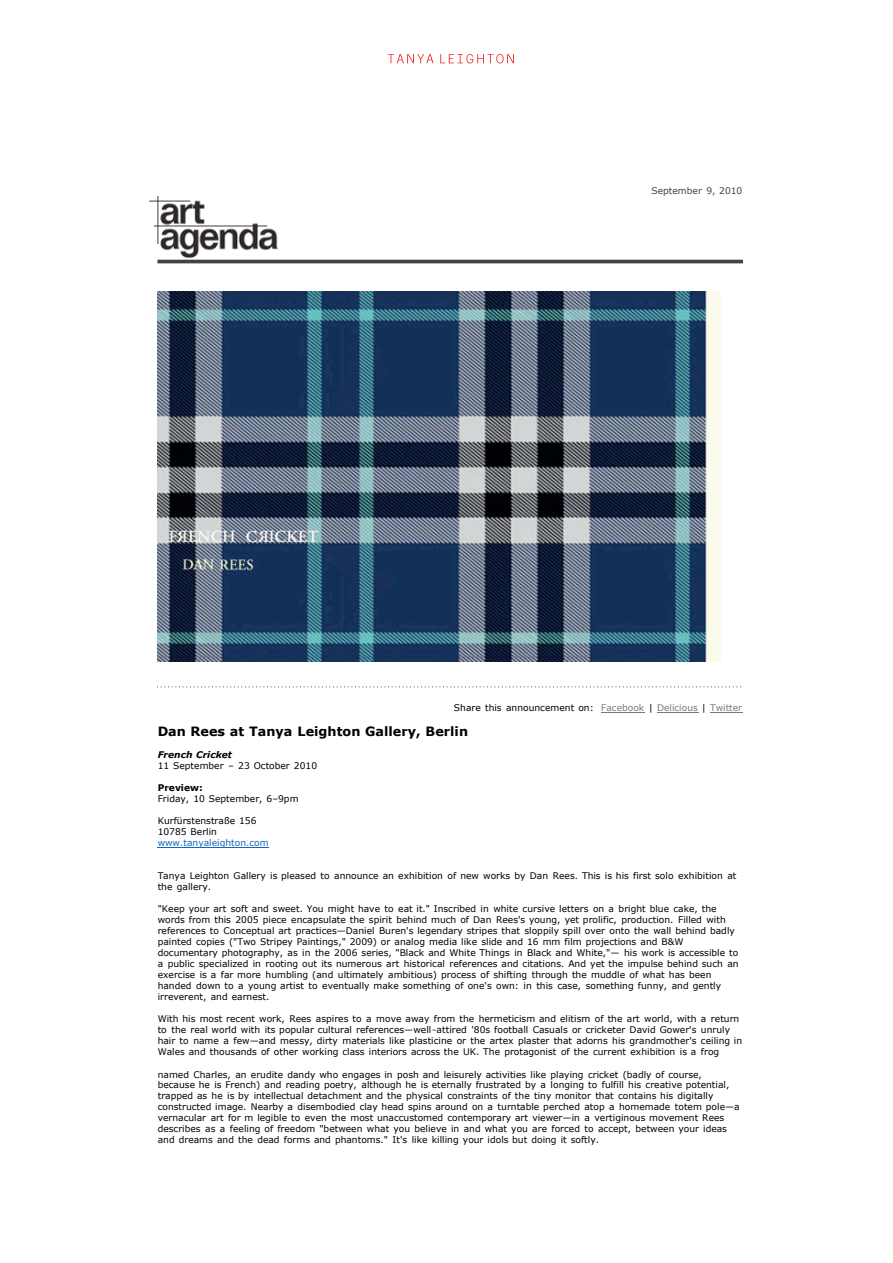
<style>
.page{position:relative;width:893px;height:1263px;background:#fff}
.page>*{position:absolute;margin:0;border:0;box-sizing:border-box;transform-origin:0 0}
.t1{font:700 12.75px "Verdana";color:#000}
.t2{font:9.15px/10.9px "Verdana";color:#000}
.t3{font:9.15px "Verdana";color:#424242}
.s1{color:#797979}
.s2{font-weight:700;font-style:italic}
.s3{font-weight:700}
.s4{color:#1565bb}
</style>
<div class="page">
<svg style="left:388px;top:54px;width:45px;height:9px"></svg>
<svg style="left:440px;top:54px;width:74px;height:9px"></svg>
<img style="left:149px;top:196px;width:594px;height:68px">
<img style="left:158px;top:291px;width:562px;height:370px">
<img style="left:160px;top:686px;width:581px;height:2px">
<hr style="left:601px;top:712px;width:44px;height:1px;background:#797979">
<hr style="left:657px;top:712px;width:41px;height:1px;background:#797979">
<hr style="left:710px;top:712px;width:33px;height:1px;background:#797979">
<hr style="left:158px;top:847px;width:111px;height:1px;background:#1565bb">
<p class="t3" style="left:651px;top:187px;width:92px">September 9, 2010</p>
<p class="t2" style="left:454px;top:703px;width:290px">Share this announcement on: <span class="s1">Facebook</span> | <span class="s1">Delicious</span> | <span class="s1">Twitter</span></p>
<p class="t1" style="left:158px;top:726px;width:312px">Dan Rees at Tanya Leighton Gallery, Berlin</p>
<p class="t2" style="left:158px;top:750px;width:161px"><span class="s2">French Cricket<br></span>11 September – 23 October 2010</p>
<p class="t2" style="left:158px;top:783px;width:142px"><span class="s3">Preview:<br></span>Friday, 10 September, 6–9pm</p>
<p class="t2" style="left:158px;top:816px;width:112px">Kurfürstenstraße 156<br>10785 Berlin <span class="s4">www.tanyaleighton.com</span></p>
<p class="t2" style="left:158px;top:871px;width:580px">Tanya Leighton Gallery is pleased to announce an exhibition of new works by Dan Rees. This is his first solo exhibition at the gallery.</p>
<p class="t2" style="left:158px;top:904px;width:583px">"Keep your art soft and sweet. You might have to eat it." Inscribed in white cursive letters on a bright blue cake, the words from this 2005 piece encapsulate the spirit behind much of Dan Rees's young, yet prolific, production. Filled with references to Conceptual art practices—Daniel Buren's legendary stripes that sloppily spill over onto the wall behind badly painted copies ("Two Stripey Paintings," 2009) or analog media like slide and 16 mm film projections and B&amp;W documentary photography, as in the 2006 series, "Black and White Things in Black and White,"— his work is accessible to a public specialized in rooting out its numerous art historical references and citations. And yet the impulse behind such an exercise is a far more humbling (and ultimately ambitious) process of shifting through the muddle of what has been handed down to a young artist to eventually make something of one's own: in this case, something funny, and gently irreverent, and earnest.</p>
<p class="t2" style="left:158px;top:1014px;width:586px">With his most recent work, Rees aspires to a move away from the hermeticism and elitism of the art world, with a return to the real world with its popular cultural references—well-attired '80s football Casuals or cricketer David Gower's unruly hair to name a few—and messy, dirty materials like plasticine or the artex plaster that adorns his grandmother's ceiling in Wales and thousands of other working class interiors across the UK. The protagonist of the current exhibition is a frog</p>
<p class="t2" style="left:158px;top:1069px;width:583px">named Charles, an erudite dandy who engages in posh and leisurely activities like playing cricket (badly of course, because he is French) and reading poetry, although he is eternally frustrated by a longing to fulfill his creative potential, trapped as he is by intellectual detachment and the physical constraints of the tiny monitor that contains his digitally constructed image. Nearby a disembodied clay head spins around on a turntable perched atop a homemade totem pole—a vernacular art for m legible to even the most unaccustomed contemporary art viewer—in a vertiginous movement Rees describes as a feeling of freedom "between what you believe in and what you are forced to accept, between your ideas and dreams and the dead forms and phantoms." It's like killing your idols but doing it softly.</p>
</div>
